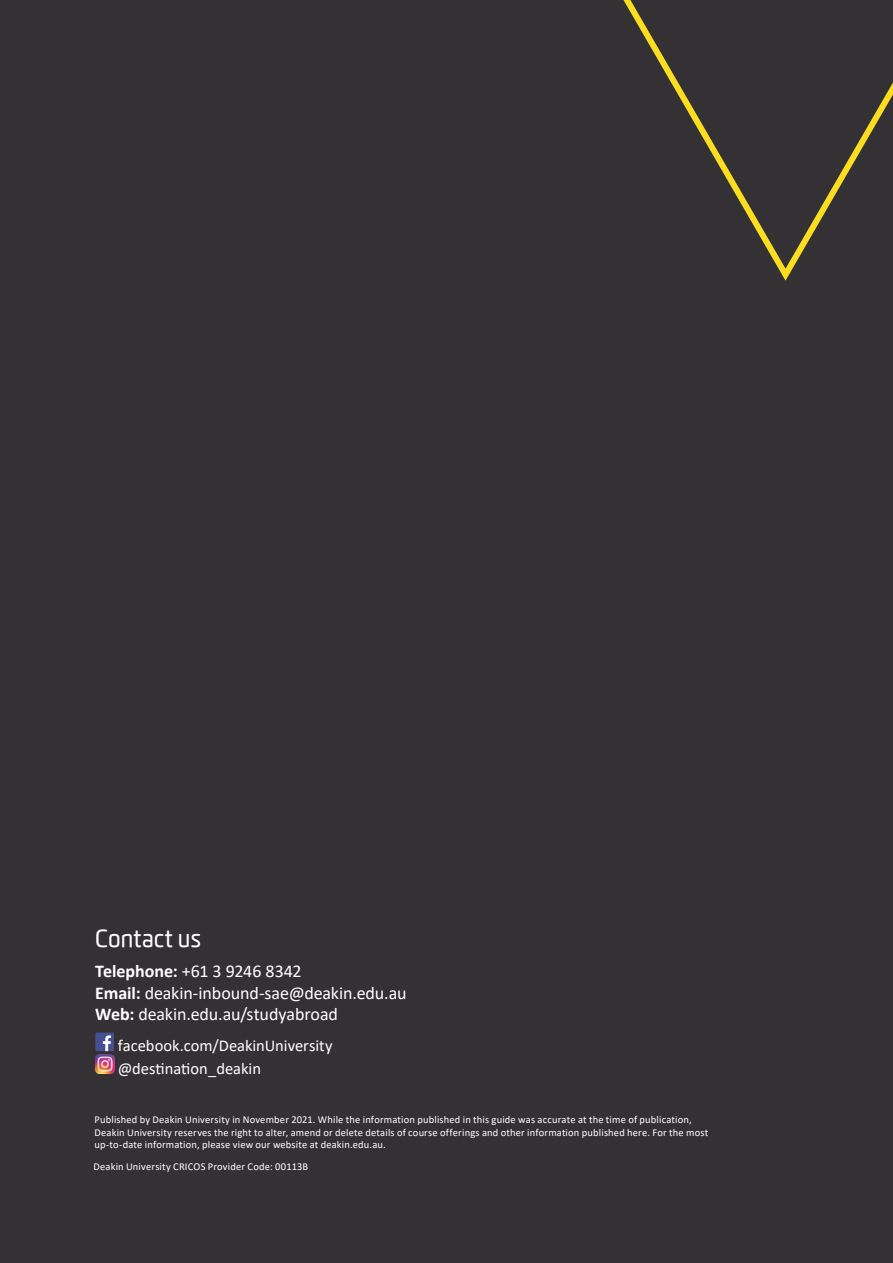
<style>
.page{position:relative;width:893px;height:1263px;background:#343135}
.page>*{position:absolute;margin:0;border:0;box-sizing:border-box;transform-origin:0 0}
.Copy_Heading_-_H1{font:24px "Worldly";color:#fff}
.New_body_UNjustified{font:18px "Calibri";letter-spacing:-.005em;color:#fff}
.New_body_UNjustified-2{font:18px "Calibri";letter-spacing:-.025em;color:#fff}
.Body_Copy{font:16.5px "Calibri";color:#fff}
.front-body{font:10.5px/12.6px "Calibri";letter-spacing:.015em;color:#fff}
.s1{font-weight:700}
</style>
<div class="page">
<svg style="left:623px;top:0;width:270px;height:281px"></svg>
<div style="left:95px;top:1032px;width:19px;height:19px;background:#454f92"></div>
<svg style="left:103px;top:1035px;width:8px;height:16px"></svg>
<img style="left:95px;top:1055px;width:19px;height:18px">
<h1 class="Copy_Heading_-_H1" style="left:95px;top:924px;width:107px">Contact us</h1>
<p class="New_body_UNjustified-2" style="left:95px;top:959px;width:208px"><span class="s1">Telephone:</span> +61 3 9246 8342</p>
<p class="New_body_UNjustified" style="left:95px;top:980px;width:313px"><span class="s1">Email:</span> deakin-inbound-sae@deakin.edu.au</p>
<p class="New_body_UNjustified" style="left:95px;top:1002px;width:244px"><span class="s1">Web:</span> deakin.edu.au/studyabroad</p>
<p class="Body_Copy" style="left:118px;top:1034px;width:216px">facebook.com/DeakinUniversity</p>
<p class="Body_Copy" style="left:118px;top:1056px;width:145px">@destination_deakin</p>
<p class="front-body" style="left:95px;top:1113px;width:615px">Published by Deakin University in November 2021. While the information published in this guide was accurate at the time of publication,<br>Deakin University reserves the right to alter, amend or delete details of course offerings and other information published here. For the most up-to-date information, please view our website at deakin.edu.au.</p>
<p class="front-body" style="left:94px;top:1159px;width:216px">Deakin University CRICOS Provider Code: 00113B</p>
</div>
